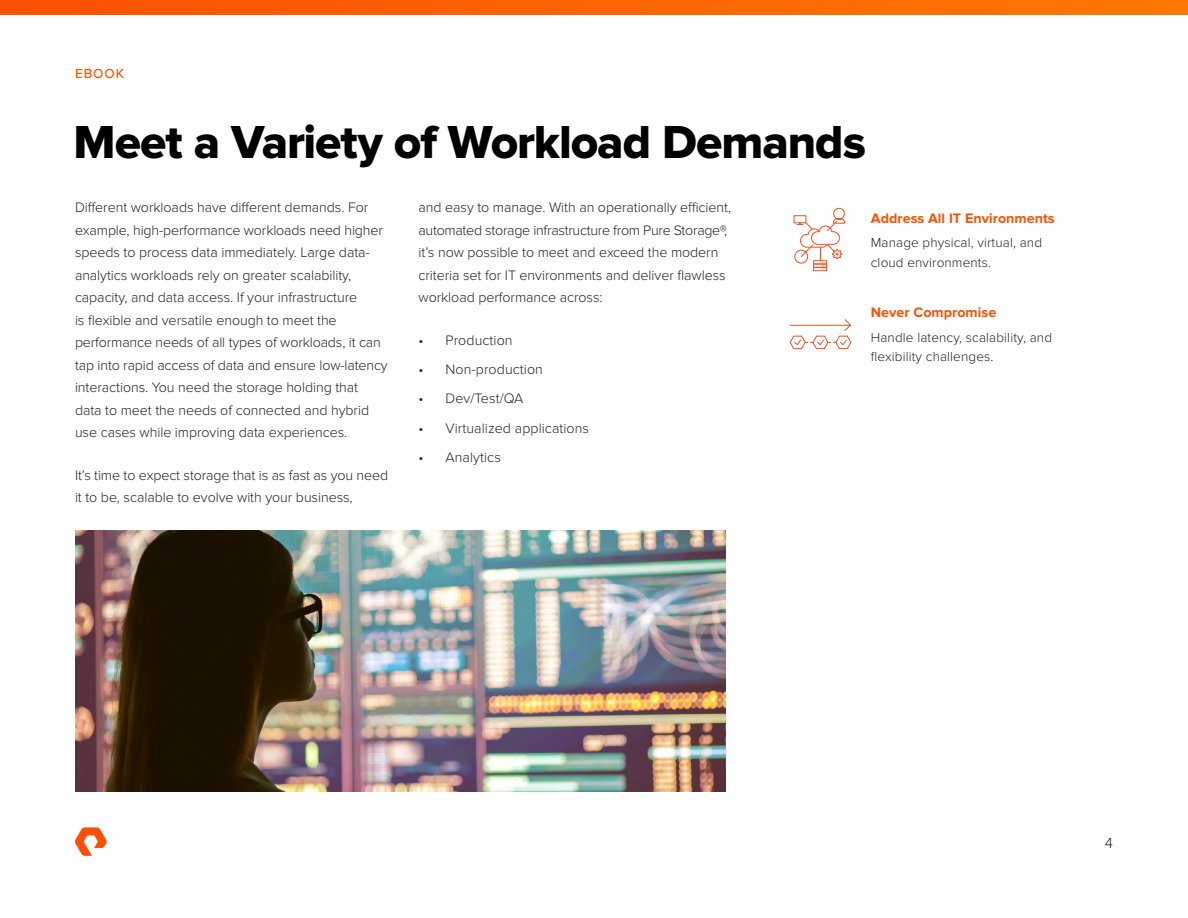
<style>
.page{position:relative;width:1188px;height:918px;background:#fff}
.page>*{position:absolute;margin:0;border:0;box-sizing:border-box;transform-origin:0 0}
.t1{font:48px "Proxima Nova Extrabld";letter-spacing:-.02em;color:#000}
.t2{font:300 15px "Proxima Nova";color:#222}
.t3{font:300 14.25px/22.5px "Proxima Nova";letter-spacing:-.005em;color:#222}
.t4{font:700 14.25px "Proxima Nova";letter-spacing:.005em;color:#fe5000}
.t5{font:300 13.5px/19.5px "Proxima Nova";letter-spacing:.01em;color:#222}
.t6{font:500 13.5px "Proxima Nova";letter-spacing:.07em;color:#fe5000}
</style>
<div class="page">
<svg style="left:75px;top:827px;width:32px;height:29px"></svg>
<svg style="left:0;top:0;width:1188px;height:15px;background:#fe6300"></svg>
<div style="left:813px;top:267px;width:14px;height:4px;border:1px solid #f05323"></div>
<svg style="left:793px;top:207px;width:53px;height:63px"></svg>
<svg style="left:789px;top:319px;width:63px;height:31px"></svg>
<img style="left:75px;top:531px;width:650px;height:261px">
<p class="t6" style="left:75px;top:64px;width:51px">EBOOK</p>
<h1 class="t1" style="left:74px;top:114px;width:794px">Meet a Variety of Workload Demands</h1>
<p class="t3" style="left:75px;top:196px;width:314px">Different workloads have different demands. For example, high-performance workloads need higher speeds to process data immediately. Large data&shy;analytics workloads rely on greater scalability, capacity, and data access. If your infrastructure<br>is flexible and versatile enough to meet the performance needs of all types of workloads, it can tap into rapid access of data and ensure low-latency interactions. You need the storage holding that data to meet the needs of connected and hybrid use cases while improving data experiences.</p>
<p class="t3" style="left:75px;top:464px;width:315px">It’s time to expect storage that is as fast as you need it to be, scalable to evolve with your business,</p>
<p class="t3" style="left:419px;top:196px;width:314px">and easy to manage. With an operationally efficient, automated storage infrastructure from Pure Storage®, it’s now possible to meet and exceed the modern criteria set for IT environments and deliver flawless workload performance across:</p>
<p class="t3" style="left:419px;top:329px;width:96px">• Production</p>
<p class="t3" style="left:419px;top:358px;width:126px">• Non-production</p>
<p class="t3" style="left:419px;top:388px;width:106px">• Dev/Test/QA</p>
<p class="t3" style="left:419px;top:417px;width:172px">• Virtualized applications</p>
<p class="t3" style="left:419px;top:446px;width:84px">• Analytics</p>
<p class="t4" style="left:871px;top:210px;width:185px">Address All IT Environments</p>
<p class="t5" style="left:871px;top:233px;width:173px">Manage physical, virtual, and cloud environments.</p>
<p class="t4" style="left:871px;top:304px;width:127px">Never Compromise</p>
<p class="t5" style="left:871px;top:328px;width:183px">Handle latency, scalability, and flexibility challenges.</p>
<p class="t2" style="left:1105px;top:834px;width:10px">4</p>
</div>
